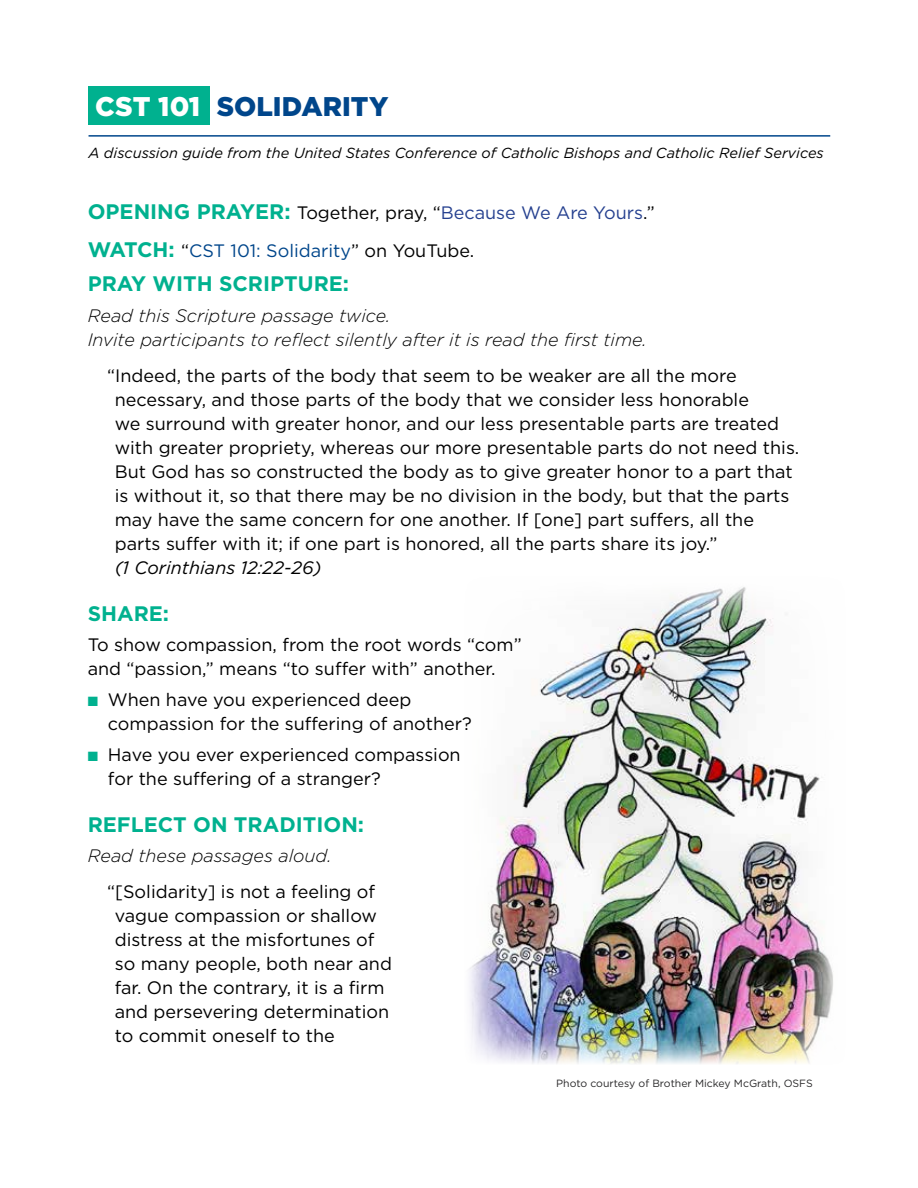
<style>
.page{position:relative;width:918px;height:1188px;background:#fff}
.page>*{position:absolute;margin:0;border:0;box-sizing:border-box;transform-origin:0 0}
.t1{font:900 27px "Gotham";letter-spacing:.005em;color:#00468b}
.t2{font:700 21px "Gotham";color:#00b18f}
.t3{font:18px/24px "Gotham";color:#000}
.t4{font:italic 300 18px/24px "Gotham";color:#000}
.t5{font:italic 18px "Gotham";color:#000}
.t6{font:italic 14.55px "Gotham";color:#000}
.t7{font:10.5px "Gotham";color:#292829}
.s1{color:#fff}
.s2{font-weight:700;font-size:21px;color:#00b18f}
.s3{color:#25408f}
.s4{color:#00468b}
.s5{color:#00b18f}
</style>
<div class="page">
<img style="left:469px;top:587px;width:364px;height:477px">
<div style="left:88px;top:86px;width:122px;height:39px;background:#00b18f"></div>
<hr style="left:89px;top:135px;width:741px;height:2px;background:#00468b">
<h1 class="t1" style="left:95px;top:88px;width:295px"><span class="s1">CST 101</span> SOLIDARITY</h1>
<p class="t6" style="left:89px;top:144px;width:737px">A discussion guide from the United States Conference of Catholic Bishops and Catholic Relief Services</p>
<p class="t3" style="left:88px;top:194px;width:569px;line-height:37.5px"><span class="s2">OPENING PRAYER:</span> Together, pray, “<span class="s3">Because We Are Yours</span>.”<br><span class="s2">WATCH:</span> “<span class="s4">CST 101: Solidarity</span>” on YouTube.</p>
<p class="t2" style="left:88px;top:270px;width:263px">PRAY WITH SCRIPTURE:</p>
<p class="t4" style="left:88px;top:303px;width:560px">Read this Scripture passage twice.<br>Invite participants to reflect silently after it is read the first time.</p>
<p class="t3" style="left:115px;top:363px;width:686px;text-indent:-8px">“Indeed, the parts of the body that seem to be weaker are all the more necessary, and those parts of the body that we consider less honorable<br>we surround with greater honor, and our less presentable parts are treated with greater propriety, whereas our more presentable parts do not need this.<br>But God has so constructed the body as to give greater honor to a part that is without it, so that there may be no division in the body, but that the parts may have the same concern for one another. If [one] part suffers, all the parts suffer with it; if one part is honored, all the parts share its joy.”</p>
<p class="t5" style="left:115px;top:556px;width:208px">(1 Corinthians 12:22-26)</p>
<p class="t2" style="left:88px;top:599px;width:83px">SHARE:</p>
<p class="t3" style="left:88px;top:633px;width:435px">To show compassion, from the root words “com” and “passion,” means “to suffer with” another.</p>
<p class="t3" style="left:108px;top:687px;width:365px;text-indent:-20px"><span class="s5">■</span> When have you experienced deep compassion for the suffering of another?</p>
<p class="t3" style="left:108px;top:742px;width:354px;text-indent:-20px"><span class="s5">■</span> Have you ever experienced compassion for the suffering of a stranger?</p>
<p class="t2" style="left:88px;top:810px;width:278px">REFLECT ON TRADITION:</p>
<p class="t4" style="left:88px;top:844px;width:245px">Read these passages aloud.</p>
<p class="t3" style="left:115px;top:880px;width:279px;text-indent:-8px">“[Solidarity] is not a feeling of vague compassion or shallow distress at the misfortunes of so many people, both near and far. On the contrary, it is a firm and persevering determination to commit oneself to the</p>
<p class="t7" style="left:556px;top:1076px;width:258px">Photo courtesy of Brother Mickey McGrath, OSFS</p>
</div>
